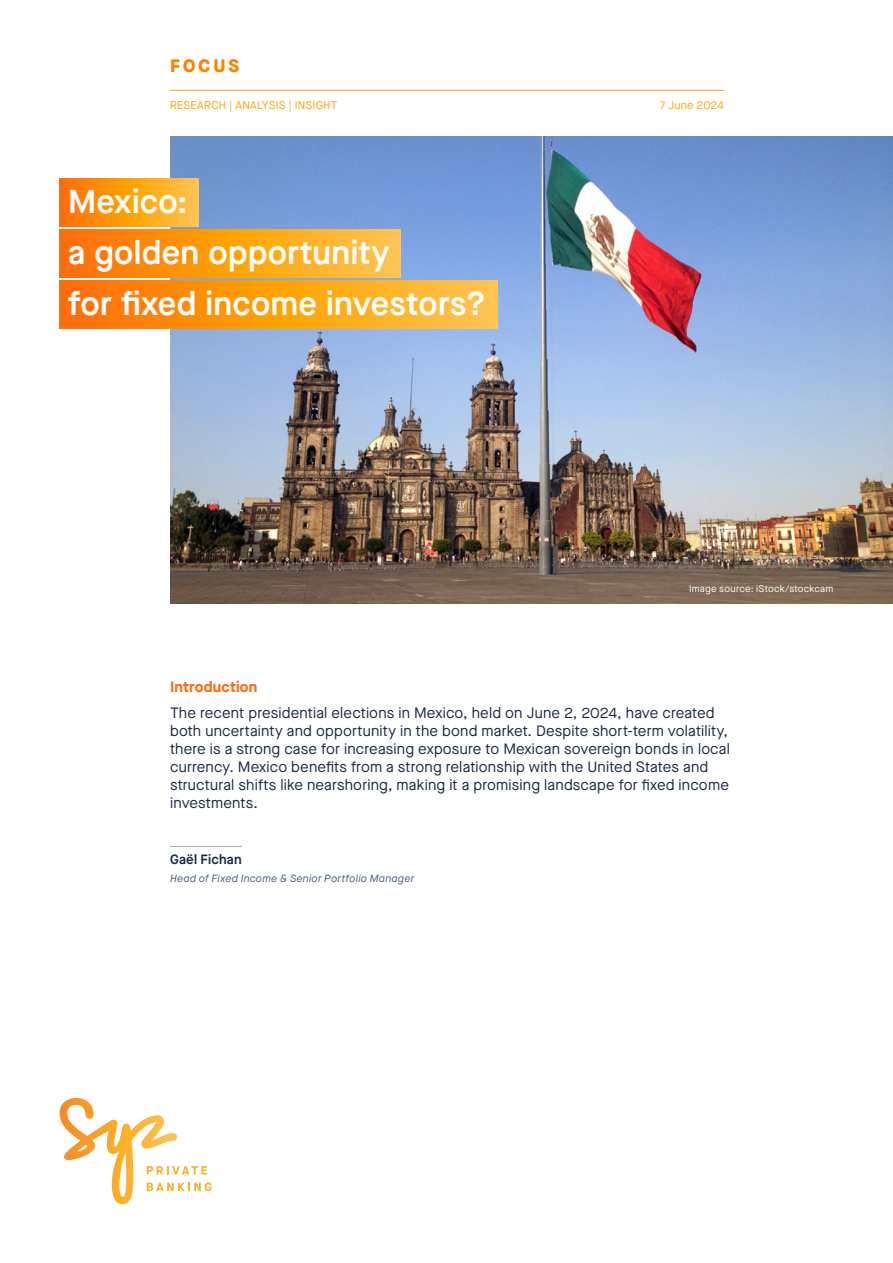
<style>
.page{position:relative;width:893px;height:1263px;background:#fff}
.page>*{position:absolute;margin:0;border:0;box-sizing:border-box;transform-origin:0 0}
.t1{font:600 33px/51px "Maison Neue";letter-spacing:.01em;color:#fff}
.t2{font:800 18px "Maison Neue";letter-spacing:.175em;color:#ff8300}
.t3{font:15px/18px "Maison Neue";letter-spacing:.01em;color:#192944}
.t4{font:700 15px "Maison Neue";letter-spacing:.01em;color:#ff6c0e}
.t5{font:600 13.5px "Maison Neue";letter-spacing:.015em;color:#192944}
.t6{font:11.25px "Maison Neue";letter-spacing:.02em;color:#ffa300}
.t7{font:italic 10.5px "Maison Neue";letter-spacing:.025em;color:#466080}
.t8{font:9.75px "Maison Neue";letter-spacing:.025em;color:#fff}
</style>
<div class="page">
<hr style="left:170px;top:90px;width:554px;height:1px;background:#ffa300">
<svg style="left:60px;top:1098px;width:152px;height:106px"></svg>
<hr style="left:170px;top:846px;width:72px;height:1px;background:#a2acbe">
<img style="left:170px;top:136px;width:723px;height:468px">
<svg style="left:59px;top:179px;width:140px;height:47px;background:#ff9d18"></svg>
<svg style="left:59px;top:230px;width:341px;height:47px;background:#ff9d18"></svg>
<svg style="left:59px;top:281px;width:438px;height:47px;background:#ff9d18"></svg>
<p class="t2" style="left:170px;top:53px;width:71px">FOCUS</p>
<p class="t6" style="left:170px;top:98px;width:169px">RESEARCH | ANALYSIS | INSIGHT</p>
<p class="t6" style="left:660px;top:98px;width:65px">7 June 2024</p>
<h1 class="t1" style="left:68px;top:175px;width:419px">Mexico:<br>a golden opportunity<br>for fixed income investors?</h1>
<p class="t8" style="left:689px;top:582px;width:146px">Image source: iStock/stockcam</p>
<p class="t4" style="left:170px;top:676px;width:89px">Introduction</p>
<p class="t3" style="left:170px;top:704px;width:561px">The recent presidential elections in Mexico, held on June 2, 2024, have created both uncertainty and opportunity in the bond market. Despite short-term volatility, there is a strong case for increasing exposure to Mexican sovereign bonds in local currency. Mexico benefits from a strong relationship with the United States and structural shifts like nearshoring, making it a promising landscape for fixed income investments.</p>
<p class="t5" style="left:170px;top:849px;width:73px">Gaël Fichan</p>
<p class="t7" style="left:170px;top:871px;width:245px">Head of Fixed Income &amp; Senior Portfolio Manager</p>
</div>
